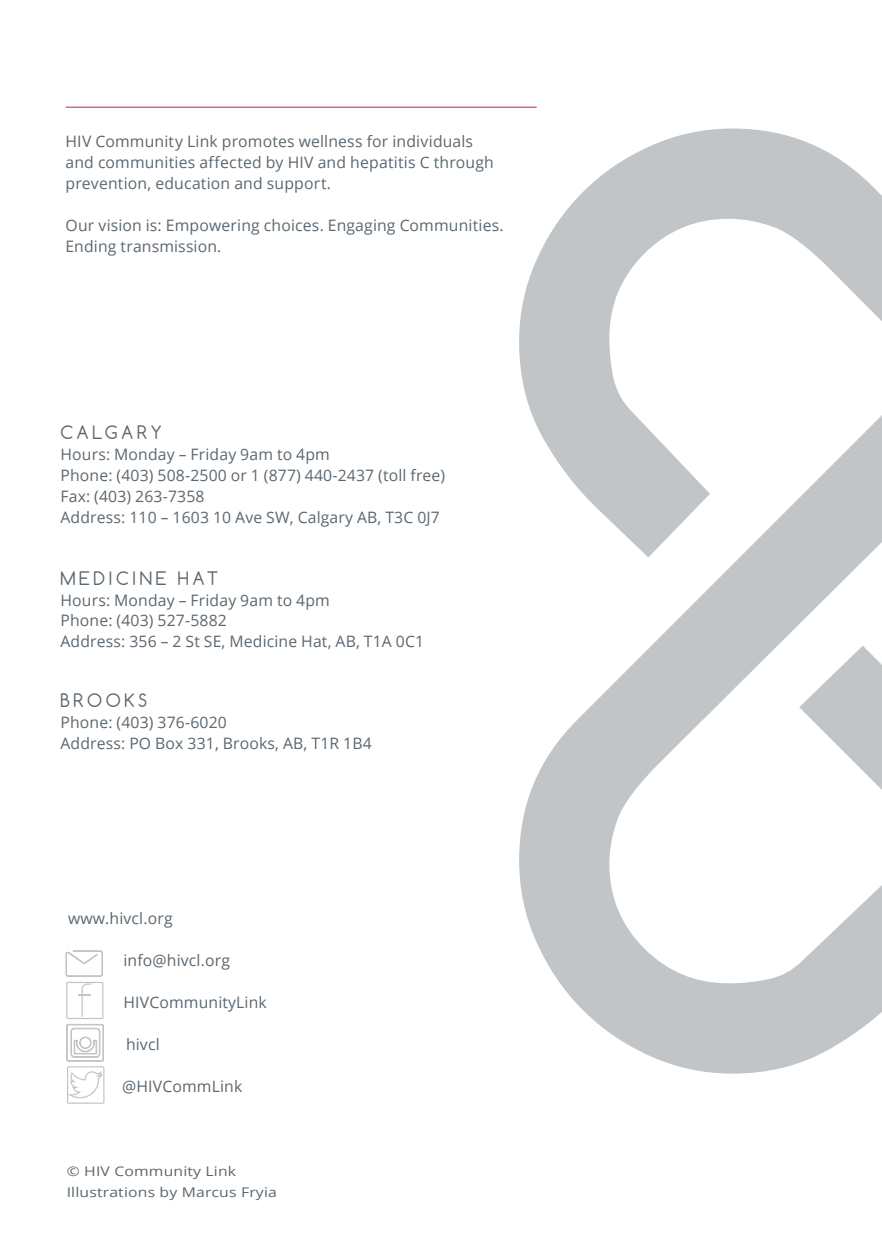
<style>
.page{position:relative;width:882px;height:1260px;background:#fff}
.page>*{position:absolute;margin:0;border:0;box-sizing:border-box;transform-origin:0 0}
.t1{font:17.5px "Comfortaa";letter-spacing:.2em;color:#5b6770}
.t2{font:15.75px/21px "Open Sans";letter-spacing:.01em;color:#5b6770}
.t3{font:13.3px/21px "Open Sans";letter-spacing:.01em;color:#5b6770;scale:1.18 1}
</style>
<div class="page">
<svg style="left:65px;top:950px;width:40px;height:154px"></svg>
<hr style="left:66px;top:107px;width:471px;height:1px;background:#cf202f">
<svg style="left:519px;top:129px;width:363px;height:282px"></svg>
<svg style="left:519px;top:411px;width:363px;height:663px"></svg>
<svg style="left:799px;top:646px;width:83px;height:428px"></svg>
<p class="t2" style="left:66px;top:130px;width:430px">HIV Community Link promotes wellness for individuals and communities affected by HIV and hepatitis C through prevention, education and support.</p>
<p class="t2" style="left:66px;top:214px;width:440px">Our vision is: Empowering choices. Engaging Communities.<br>Ending transmission.</p>
<p class="t1" style="left:60px;top:421px;width:103px">CALGARY</p>
<p class="t2" style="left:60px;top:443px;width:386px">Hours: Monday – Friday 9am to 4pm<br>Phone: (403) 508-2500 or 1 (877) 440-2437 (toll free)<br>Fax: (403) 263-7358<br>Address: 110 – 1603 10 Ave SW, Calgary AB, T3C 0J7</p>
<p class="t1" style="left:60px;top:567px;width:159px">MEDICINE HAT</p>
<p class="t2" style="left:60px;top:589px;width:365px">Hours: Monday – Friday 9am to 4pm<br>Phone: (403) 527-5882<br>Address: 356 – 2 St SE, Medicine Hat, AB, T1A 0C1</p>
<p class="t1" style="left:60px;top:689px;width:88px">BROOKS</p>
<p class="t2" style="left:60px;top:711px;width:313px">Phone: (403) 376-6020<br>Address: PO Box 331, Brooks, AB, T1R 1B4</p>
<p class="t2" style="left:68px;top:907px;width:106px">www.hivcl.org</p>
<p class="t2" style="left:123px;top:949px;width:108px">info@hivcl.org</p>
<p class="t2" style="left:123px;top:991px;width:145px">HIVCommunityLink</p>
<p class="t2" style="left:126px;top:1033px;width:35px">hivcl</p>
<p class="t2" style="left:122px;top:1075px;width:122px">@HIVCommLink</p>
<p class="t3" style="left:67px;top:1160px;width:180px">© HIV Community Link<br>Illustrations by Marcus Fryia</p>
</div>
